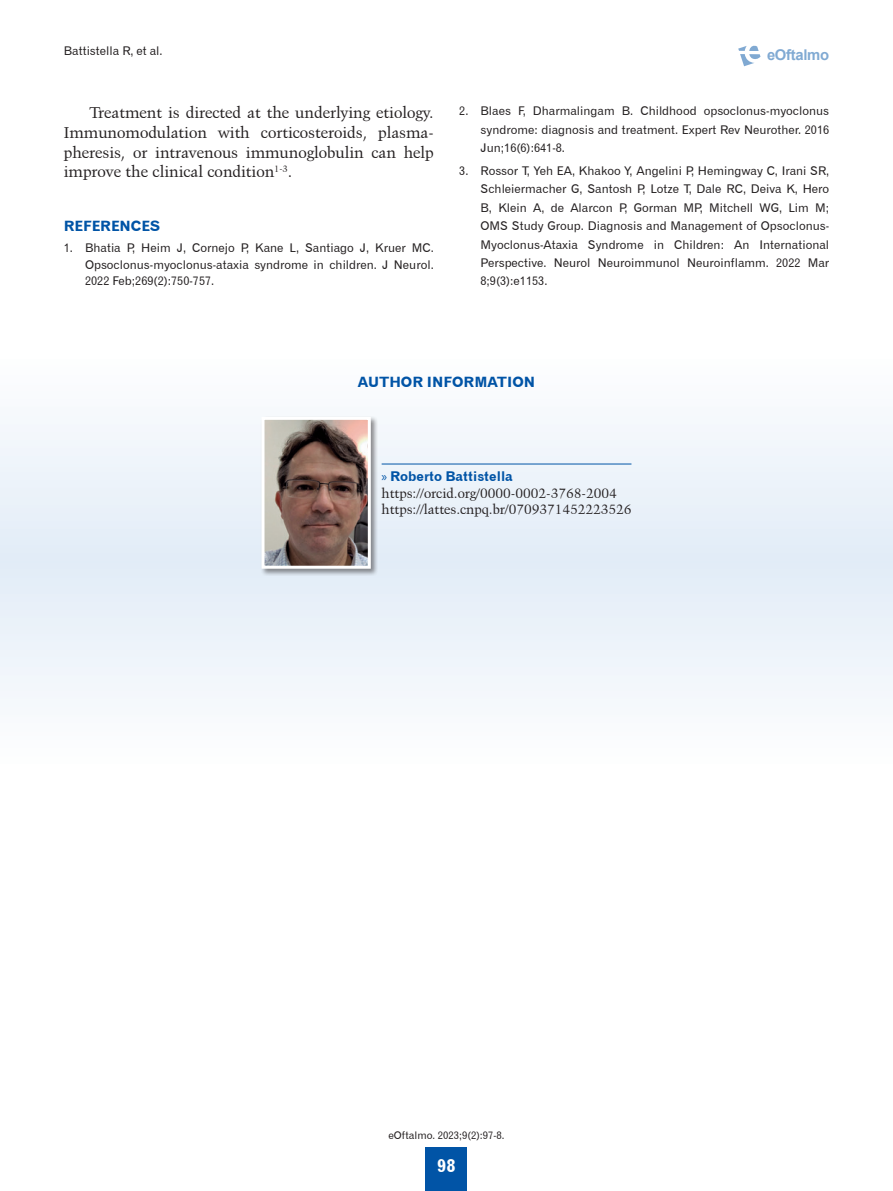
<style>
.page{position:relative;width:893px;height:1191px;background:#fff}
.page>*{position:absolute;margin:0;border:0;box-sizing:border-box;transform-origin:0 0}
.t1{font:18px "Gothic 720 BT Bold B";color:#fff}
.t2{font:15.75px/19.6px "Kuenstler 480 BT";color:#231f20;text-align:justify}
.t3{font:700 14.85px "Arial";letter-spacing:-.02em;color:#0154a6}
.t4{font:14.25px "Gothic 720 BT Bold B";color:#0154a6}
.t5{font:13.5px/16.5px "Kuenstler 480 BT";color:#231f20}
.t6{font:13.5px "Gothic 720 BT Bold B";color:#0154a6}
.t7{font:12px/18.5px "Gothic 720 BT Roman B";color:#231f20;text-align:justify}
.t8{font:10.5px "Gothic 720 BT Roman B";color:#231f20}
.s1{font-family:"Myriad Pro"}
</style>
<div class="page">
<div style="left:426px;top:1147px;width:41px;height:44px;background:#0154a6"></div>
<svg style="left:738px;top:45px;width:22px;height:21px"></svg>
<div style="left:0;top:357px;width:893px;height:413px;background:linear-gradient(to bottom,#eff5fb,#f0f5fb)"></div>
<hr style="left:382px;top:463px;width:249px;height:1px;background:#0154a6">
<div style="left:260px;top:415px;width:118px;height:161px;background:#231f20;opacity:.5"></div>
<img style="left:265px;top:421px;width:102px;height:144px">
<div style="left:261px;top:417px;width:110px;height:152px;border:3px solid #fff"></div>
<p class="t7" style="left:64px;top:41px;width:100px">Battistella R, et al.</p>
<h2 class="t2" style="left:64px;top:103px;width:371px;text-indent:26px">Treatment is directed at the underlying etiology.<br>Immunomodulation with corticosteroids, plasma&shy;pheresis, or intravenous immunoglobulin can help improve the clinical condition<sup>1-3</sup>.</h2>
<p class="t4" style="left:64px;top:217px;width:98px">REFERENCES</p>
<p class="t7" style="left:85px;top:239px;width:350px;line-height:16.6px;text-indent:-21px">1. Bhatia P, Heim J, Cornejo P, Kane L, Santiago J, Kruer MC.<br>Opsoclonus-myoclonus-ataxia syndrome in children. J Neurol.<br>2022 Feb;269(2):750-757.</p>
<p class="t3" style="left:767px;top:44px;width:64px">eOftalmo</p>
<p class="t7" style="left:480px;top:102px;width:350px;text-indent:-21px">2. Blaes F, Dharmalingam B. Childhood opsoclonus-myoclonus syndrome: diagnosis and treatment. Expert Rev Neurother. 2016<br>Jun;16(6):641-8.</p>
<p class="t7" style="left:480px;top:161px;width:350px;text-indent:-21px">3. Rossor T, Yeh EA, Khakoo Y, Angelini P, Hemingway C, Irani SR, Schleiermacher G, Santosh P, Lotze T, Dale RC, Deiva K, Hero B, Klein A, de Alarcon P, Gorman MP, Mitchell WG, Lim M; OMS Study Group. Diagnosis and Management of Opsoclonus-Myoclonus-Ataxia Syndrome in Children: An International Perspective. Neurol Neuroimmunol Neuroinflamm. 2022 Mar 8;9(3):e1153.</p>
<p class="t4" style="left:358px;top:373px;width:179px">AUTHOR INFORMATION</p>
<p class="t6" style="left:382px;top:468px;width:133px"><span class="s1">»</span> Roberto Battistella</p>
<p class="t5" style="left:382px;top:485px;width:251px">https://orcid.org/0000-0002-3768-2004 https://lattes.cnpq.br/0709371452223526</p>
<p class="t8" style="left:388px;top:1129px;width:118px">eOftalmo. 2023;9(2):97-8.</p>
<h1 class="t1" style="left:437px;top:1154px;width:20px">98</h1>
</div>
